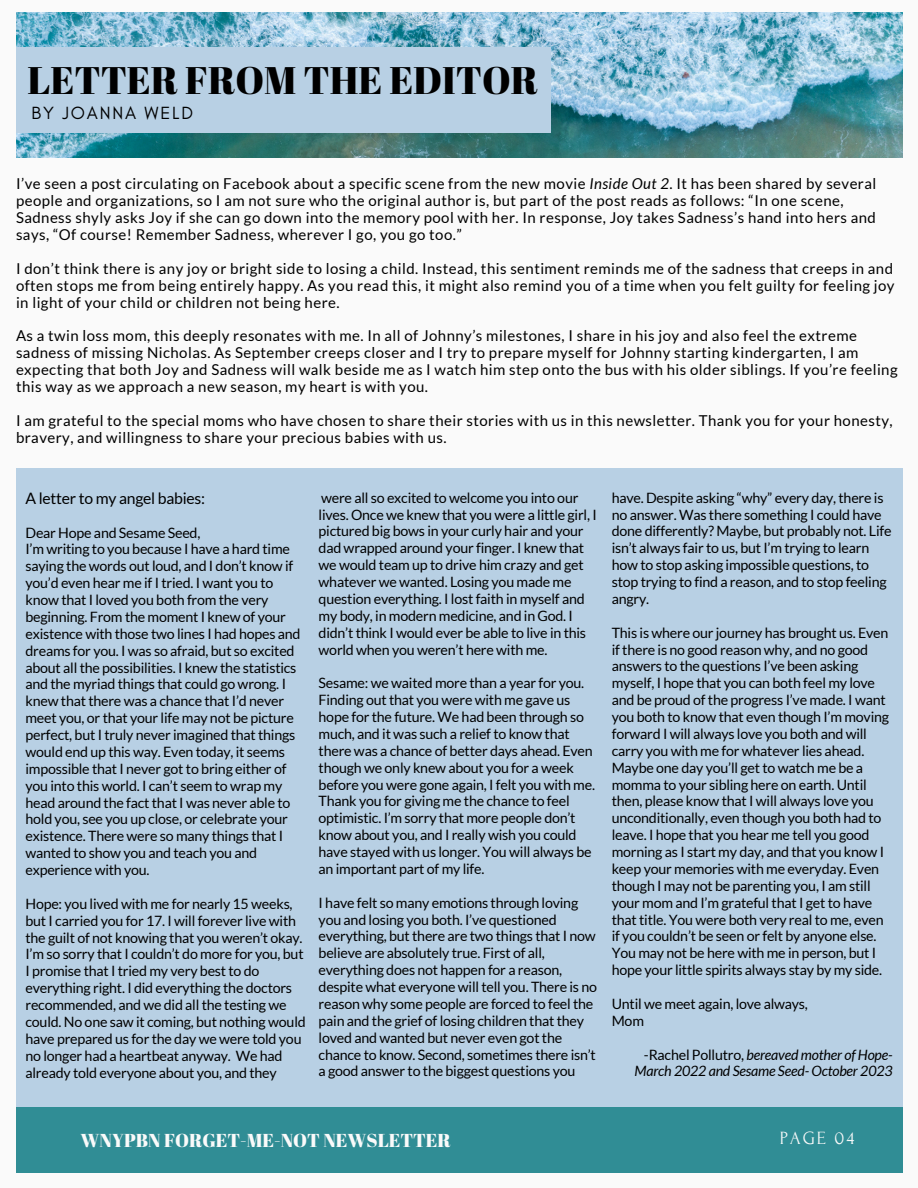
<style>
.page{position:relative;width:918px;height:1188px;background:#fafafa}
.page>*{position:absolute;margin:0;border:0;box-sizing:border-box;transform-origin:0 0}
.t1{font:38.4px "Abril Fatface";color:#000}
.t2{font:18.75px "Abril Fatface";color:#fafafa}
.t3{font:18.6px "Forum";letter-spacing:.1em;color:#fafafa}
.t4{font:18px "Glacial Indifference";letter-spacing:.1em;color:#000}
.t5{font:15.75px "Lato";letter-spacing:-.015em;color:#000}
.t6{font:15px/16.8px "Lato";letter-spacing:.03em;color:#000}
.t7{font:14.25px/16.8px "Lato";letter-spacing:-.015em;color:#000}
.t8{font:italic 14.25px/16.8px "Lato";letter-spacing:-.015em;color:#000;text-align:right}
.s1{font-style:italic}
.s2{font-style:normal}
</style>
<div class="page">
<div style="left:16px;top:468px;width:887px;height:705px;background:#b8d0e4"></div>
<img style="left:16px;top:12px;width:887px;height:145px">
<div style="left:16px;top:48px;width:534px;height:85px;background:#b8d0e4"></div>
<div style="left:16px;top:1107px;width:887px;height:66px;background:#308d95"></div>
<p class="t1" style="left:28px;top:53px;width:512px">LETTER FROM THE EDITOR</p>
<p class="t4" style="left:32px;top:102px;width:163px">BY JOANNA WELD</p>
<p class="t6" style="left:16px;top:175px;width:862px">I’ve seen a post circulating on Facebook about a specific scene from the new movie <span class="s1">Inside Out 2</span>. It has been shared by several people and organizations, so I am not sure who the original author is, but part of the post reads as follows: “In one scene, Sadness shyly asks Joy if she can go down into the memory pool with her. In response, Joy takes Sadness’s hand into hers and says, “Of course! Remember Sadness, wherever I go, you go too.”</p>
<p class="t6" style="left:16px;top:260px;width:880px;text-align:justify">I don’t think there is any joy or bright side to losing a child. Instead, this sentiment reminds me of the sadness that creeps in and often stops me from being entirely happy. As you read this, it might also remind you of a time when you felt guilty for feeling joy in light of your child or children not being here.</p>
<p class="t6" style="left:16px;top:327px;width:883px">As a twin loss mom, this deeply resonates with me. In all of Johnny’s milestones, I share in his joy and also feel the extreme sadness of missing Nicholas. As September creeps closer and I try to prepare myself for Johnny starting kindergarten, I am expecting that both Joy and Sadness will walk beside me as I watch him step onto the bus with his older siblings. If you’re feeling this way as we approach a new season, my heart is with you.</p>
<p class="t6" style="left:16px;top:411px;width:878px">I am grateful to the special moms who have chosen to share their stories with us in this newsletter. Thank you for your honesty, bravery, and willingness to share your precious babies with us.</p>
<p class="t5" style="left:26px;top:488px;width:181px">A letter to my angel babies:</p>
<p class="t7" style="left:26px;top:524px;width:176px">Dear Hope and Sesame Seed,</p>
<p class="t7" style="left:26px;top:541px;width:277px">I’m writing to you because I have a hard time saying the words out loud, and I don’t know if you’d even hear me if I tried. I want you to know that I loved you both from the very beginning. From the moment I knew of your existence with those two lines I had hopes and dreams for you. I was so afraid, but so excited about all the possibilities. I knew the statistics and the myriad things that could go wrong. I knew that there was a chance that I’d never meet you, or that your life may not be picture perfect, but I truly never imagined that things would end up this way. Even today, it seems impossible that I never got to bring either of you into this world. I can’t seem to wrap my head around the fact that I was never able to hold you, see you up close, or celebrate your existence. There were so many things that I wanted to show you and teach you and experience with you.</p>
<p class="t7" style="left:26px;top:895px;width:282px">Hope: you lived with me for nearly 15 weeks, but I carried you for 17. I will forever live with the guilt of not knowing that you weren’t okay.<br>I’m so sorry that I couldn’t do more for you, but I promise that I tried my very best to do everything right. I did everything the doctors recommended, and we did all the testing we could. No one saw it coming, but nothing would have prepared us for the day we were told you no longer had a heartbeat anyway. We had already told everyone about you, and they</p>
<p class="t7" style="left:319px;top:489px;width:280px">were all so excited to welcome you into our lives. Once we knew that you were a little girl, I pictured big bows in your curly hair and your dad wrapped around your finger. I knew that we would team up to drive him crazy and get whatever we wanted. Losing you made me question everything. I lost faith in myself and my body, in modern medicine, and in God. I didn’t think I would ever be able to live in this world when you weren’t here with me.</p>
<p class="t7" style="left:319px;top:674px;width:278px">Sesame: we waited more than a year for you.<br>Finding out that you were with me gave us hope for the future. We had been through so much, and it was such a relief to know that there was a chance of better days ahead. Even though we only knew about you for a week before you were gone again, I felt you with me.<br>Thank you for giving me the chance to feel optimistic. I’m sorry that more people don’t know about you, and I really wish you could have stayed with us longer. You will always be an important part of my life.</p>
<p class="t7" style="left:319px;top:894px;width:280px">I have felt so many emotions through loving you and losing you both. I’ve questioned everything, but there are two things that I now believe are absolutely true. First of all, everything does not happen for a reason, despite what everyone will tell you. There is no reason why some people are forced to feel the pain and the grief of losing children that they loved and wanted but never even got the chance to know. Second, sometimes there isn’t a good answer to the biggest questions you</p>
<p class="t7" style="left:612px;top:489px;width:281px">have. Despite asking “why” every day, there is no answer. Was there something I could have done differently? Maybe, but probably not. Life isn’t always fair to us, but I’m trying to learn how to stop asking impossible questions, to stop trying to find a reason, and to stop feeling angry.</p>
<p class="t7" style="left:612px;top:624px;width:279px">This is where our journey has brought us. Even if there is no good reason why, and no good answers to the questions I’ve been asking myself, I hope that you can both feel my love and be proud of the progress I’ve made. I want you both to know that even though I’m moving forward I will always love you both and will carry you with me for whatever lies ahead.<br>Maybe one day you’ll get to watch me be a momma to your sibling here on earth. Until then, please know that I will always love you unconditionally, even though you both had to leave. I hope that you hear me tell you good morning as I start my day, and that you know I keep your memories with me everyday. Even though I may not be parenting you, I am still your mom and I’m grateful that I get to have that title. You were both very real to me, even if you couldn’t be seen or felt by anyone else.<br>You may not be here with me in person, but I hope your little spirits always stay by my side.</p>
<p class="t7" style="left:612px;top:995px;width:198px">Until we meet again, love always,</p>
<h2 class="t7" style="left:612px;top:1012px;width:34px">Mom</h2>
<h2 class="t8" style="left:635px;top:1046px;width:260px"><span class="s2">-Rachel Pollutro,</span> bereaved mother of Hope-<br>March 2022 and Sesame Seed- October 2023</h2>
<h1 class="t2" style="left:81px;top:1127px;width:372px">WNYPBN FORGET-ME-NOT NEWSLETTER</h1>
<h2 class="t3" style="left:780px;top:1128px;width:76px">PAGE 04</h2>
</div>
